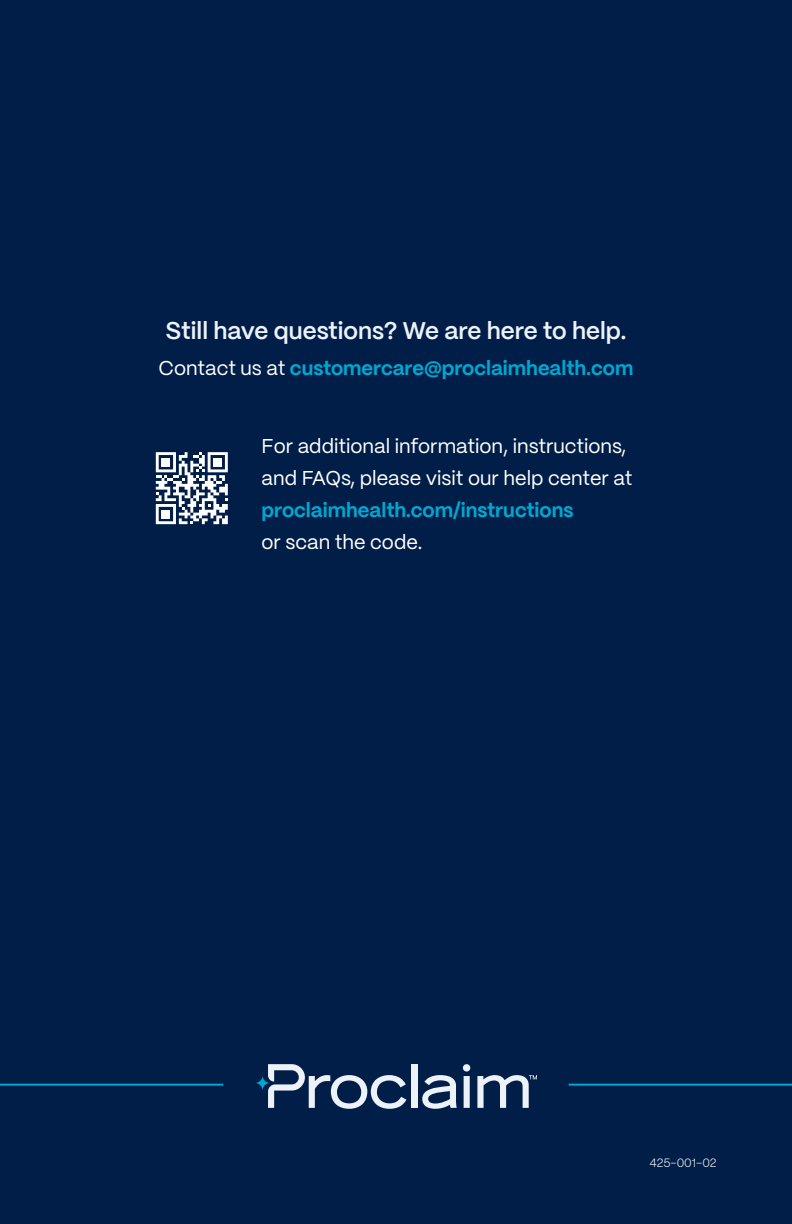
<style>
.page{position:relative;width:792px;height:1224px;background:#001e48}
.page>*{position:absolute;margin:0;border:0;box-sizing:border-box;transform-origin:0 0}
.Paragraph{font:600 24px "PP Mori";color:#edf2f9}
.Paragraph-2{font:20px/32px "PP Mori";color:#fff}
.Paragraph-3{font:700 20px "PP Mori";color:#00a7d0}
.t1{font:300 12px "PP Mori";color:#fff}
.s1{font-weight:400;color:#fff}
.s2{font-weight:700;color:#00a7d0}
</style>
<div class="page">
<svg style="left:156px;top:452px;width:72px;height:72px"></svg>
<div style="left:162px;top:510px;width:8px;height:8px;background:#fff"></div>
<div style="left:411px;top:1064px;width:6px;height:44px;background:#edf2f9"></div>
<svg style="left:422px;top:1075px;width:35px;height:34px"></svg>
<svg style="left:463px;top:1064px;width:7px;height:44px"></svg>
<svg style="left:268px;top:1064px;width:138px;height:45px"></svg>
<svg style="left:255px;top:1075px;width:15px;height:16px"></svg>
<svg style="left:477px;top:1075px;width:60px;height:33px"></svg>
<hr style="left:0;top:1084px;width:223px;height:2px;background:#00a7d0">
<hr style="left:569px;top:1084px;width:223px;height:2px;background:#00a7d0">
<p class="Paragraph" style="left:166px;top:310px;width:462px">Still have questions? We are here to help.</p>
<p class="Paragraph-3" style="left:159px;top:350px;width:476px"><span class="s1">Contact us at</span> customercare@proclaimhealth.com</p>
<p class="Paragraph-2" style="left:262px;top:429px;width:372px">For additional information, instructions, and FAQs, please visit our help center at <span class="s2">proclaimhealth.com/instructions<br></span>or scan the code.</p>
<p class="t1" style="left:649px;top:1153px;width:69px">425-001-02</p>
</div>
